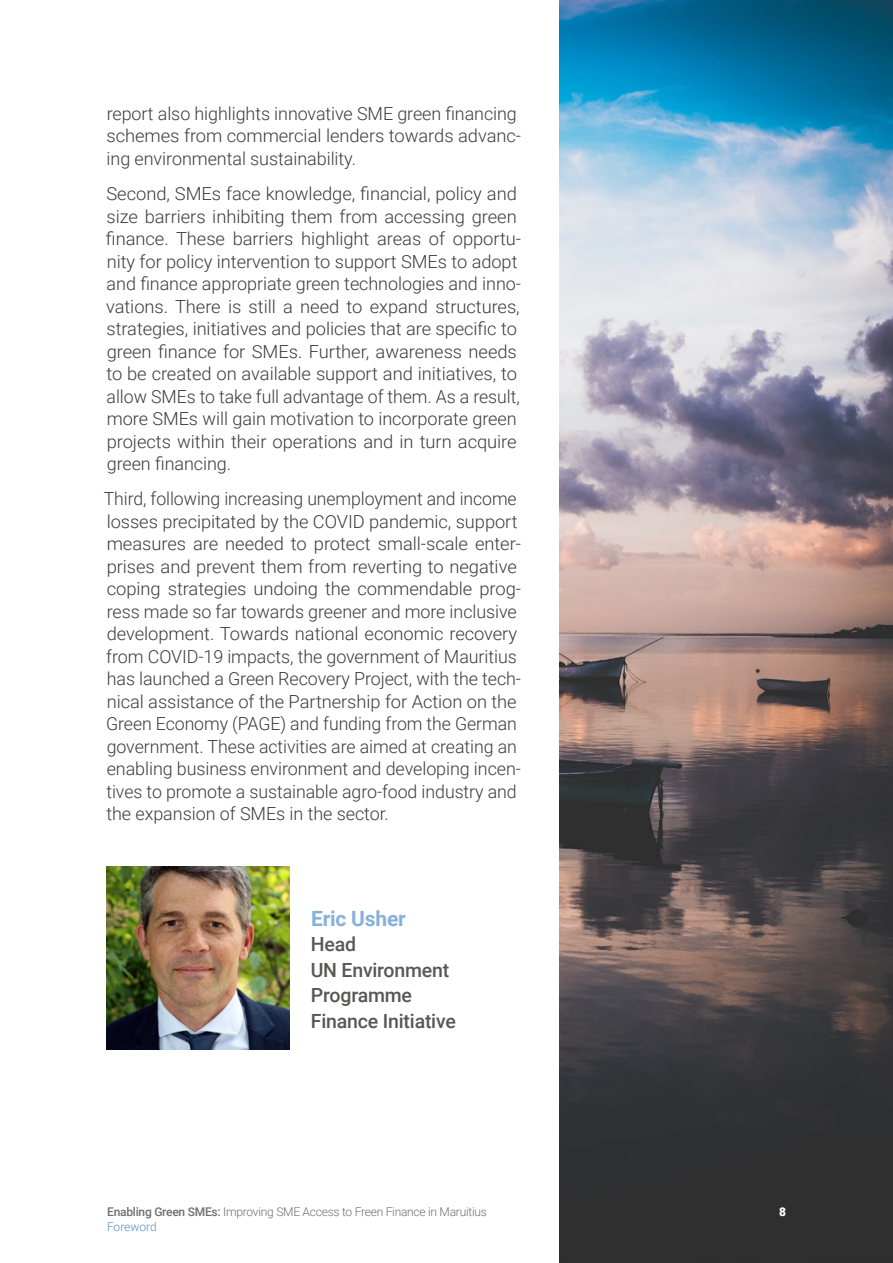
<style>
.page{position:relative;width:893px;height:1263px;background:#fff}
.page>*{position:absolute;margin:0;border:0;box-sizing:border-box;transform-origin:0 0}
.t1{font:700 21px "Roboto";letter-spacing:-.01em;color:#87b1dc}
.t2{font:500 19.5px/25.5px "Roboto";letter-spacing:-.01em;color:#575756}
.t3{font:300 18px/22.5px "Roboto";letter-spacing:-.005em;color:#3c3c3b}
.t4{font:300 12px "Roboto";letter-spacing:-.02em;color:#706f6f}
.t5{font:300 12px "Roboto";color:#5390cd}
.t6{font:900 12px "Roboto";color:#fff}
.s1{font-weight:500}
</style>
<div class="page">
<img style="left:560px;top:0;width:333px;height:1263px">
<img style="left:106px;top:866px;width:183px;height:183px">
<p class="t3" style="left:107px;top:101px;width:416px">report also highlights innovative SME green financing schemes from commercial lenders towards advanc&shy;ing environmental sustainability.</p>
<p class="t3" style="left:106px;top:182px;width:417px">Second, SMEs face knowledge, financial, policy and size barriers inhibiting them from accessing green finance. These barriers highlight areas of opportu&shy;nity for policy intervention to support SMEs to adopt and finance appropriate green technologies and inno&shy;vations. There is still a need to expand structures, strategies, initiatives and policies that are specific to green finance for SMEs. Further, awareness needs to be created on available support and initiatives, to allow SMEs to take full advantage of them. As a result, more SMEs will gain motivation to incorporate green projects within their operations and in turn acquire green financing.</p>
<p class="t3" style="left:104px;top:487px;width:419px">Third, following increasing unemployment and income losses precipitated by the COVID pandemic, support measures are needed to protect small-scale enter&shy;prises and prevent them from reverting to negative coping strategies undoing the commendable prog&shy;ress made so far towards greener and more inclusive development. Towards national economic recovery from COVID-19 impacts, the government of Mauritius has launched a Green Recovery Project, with the tech&shy;nical assistance of the Partnership for Action on the Green Economy (PAGE) and funding from the German government. These activities are aimed at creating an enabling business environment and developing incen&shy;tives to promote a sustainable agro-food industry and the expansion of SMEs in the sector.</p>
<p class="t1" style="left:311px;top:903px;width:96px">Eric Usher</p>
<p class="t2" style="left:311px;top:930px;width:147px">Head<br>UN Environment<br>Programme<br>Finance Initiative</p>
<p class="t4" style="left:107px;top:1203px;width:381px"><span class="s1">Enabling Green SMEs:</span> Improving SME Access to Freen Finance in Maruitius</p>
<p class="t6" style="left:779px;top:1203px;width:8px">8</p>
<p class="t5" style="left:107px;top:1218px;width:51px">Foreword</p>
</div>
